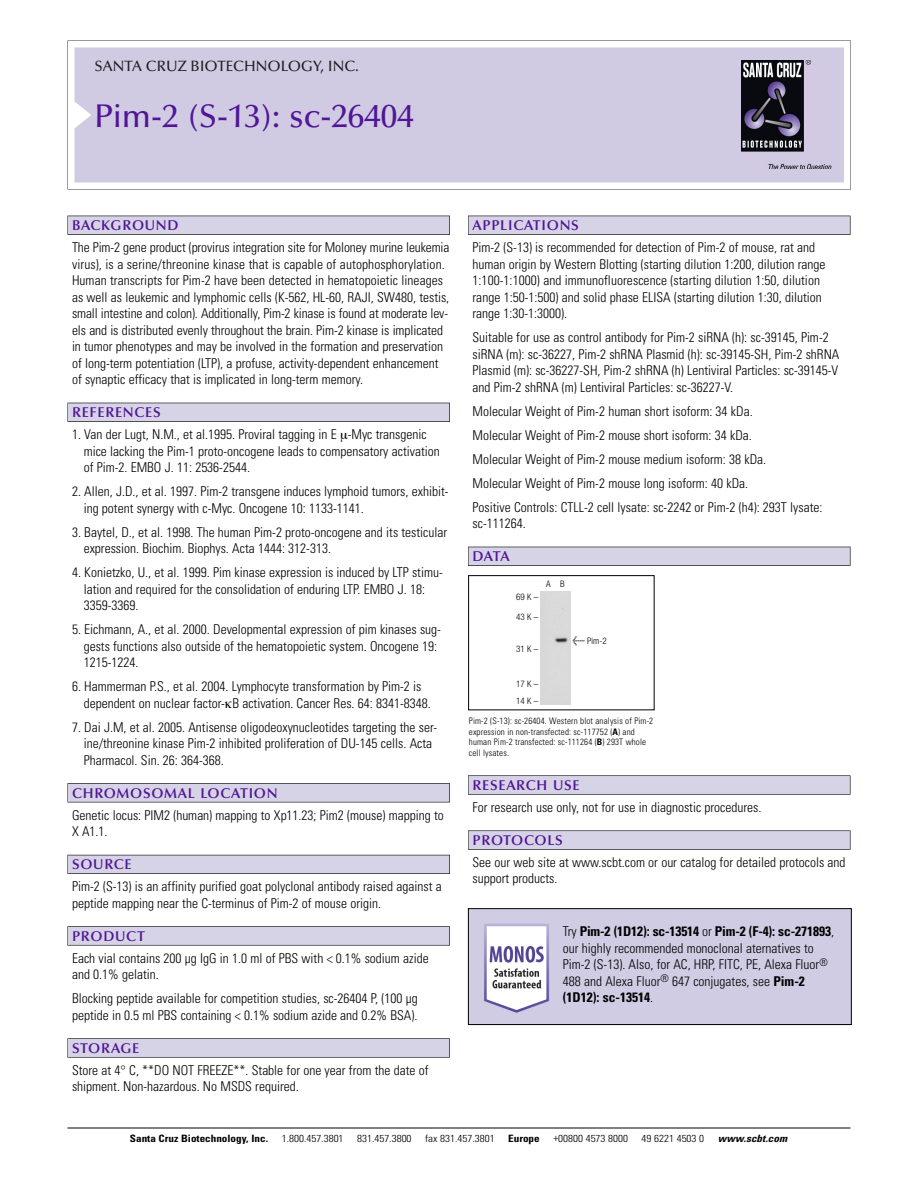
<style>
.page{position:relative;width:918px;height:1188px;background:#fff}
.page>*{position:absolute;margin:0;border:0;box-sizing:border-box;transform-origin:0 0}
.t1{font:500 33px "Optima";color:#511695}
.t2{font:500 15px "Optima";color:#231f20}
.t3{font:600 14.25px "Optima";letter-spacing:.05em;color:#511695}
.t4{font:300 condensed 13.5px/16.5px "Univers";color:#000}
.t5{font:300 condensed 10.2px "Univers";color:#000;scale:1.1 1}
.t6{font:700 condensed 10.2px "Univers";color:#000;scale:1.1 1}
.t7{font:italic 700 condensed 10.2px "Univers";letter-spacing:.005em;color:#000;scale:1.1 1}
.t8{font:300 condensed 9px/10.5px "Univers";letter-spacing:.015em;color:#000}
.t9{font:300 condensed 9px/16.4px "Helvetica Neue";color:#000}
.s1{font-family:"Meta Plus";font-weight:400;font-stretch:normal;font-size:10.5px}
.s2{font-weight:700}
</style>
<div class="page">
<svg style="left:68px;top:40px;width:783px;height:149px"></svg>
<div style="left:74px;top:47px;width:770px;height:135px;background:#d1cae3"></div>
<img style="left:741px;top:60px;width:90px;height:108px">
<div style="left:68px;top:216px;width:382px;height:19px;background:#525155"></div>
<div style="left:68px;top:216px;width:381px;height:18px;background:#d7d3e7"></div>
<div style="left:68px;top:403px;width:382px;height:19px;background:#515055"></div>
<div style="left:68px;top:403px;width:381px;height:18px;background:#d7d3e7"></div>
<div style="left:68px;top:783px;width:382px;height:19px;background:#545357"></div>
<div style="left:68px;top:784px;width:381px;height:18px;background:#d7d3e7"></div>
<div style="left:68px;top:855px;width:382px;height:19px;background:#54535a"></div>
<div style="left:68px;top:855px;width:381px;height:18px;background:#d7d3e7"></div>
<svg style="left:68px;top:926px;width:382px;height:20px"></svg>
<div style="left:68px;top:927px;width:381px;height:18px;background:#d7d3e7"></div>
<div style="left:68px;top:1038px;width:382px;height:20px;background:#626263"></div>
<div style="left:68px;top:1039px;width:381px;height:18px;background:#d7d3e7"></div>
<div style="left:468px;top:216px;width:382px;height:19px;background:#525155"></div>
<div style="left:468px;top:216px;width:382px;height:18px;background:#d7d3e7"></div>
<div style="left:468px;top:547px;width:382px;height:19px;background:#515055"></div>
<div style="left:468px;top:547px;width:382px;height:18px;background:#d7d3e7"></div>
<div style="left:468px;top:775px;width:382px;height:20px;background:#666"></div>
<div style="left:468px;top:776px;width:382px;height:18px;background:#d7d3e7"></div>
<svg style="left:468px;top:830px;width:382px;height:20px"></svg>
<div style="left:468px;top:831px;width:382px;height:18px;background:#d7d3e7"></div>
<hr style="left:68px;top:1128px;width:782px;height:1px;background:#000">
<div style="left:468px;top:575px;width:187px;height:135px;border:1px solid #000"></div>
<div style="left:540px;top:592px;width:30px;height:112px;background:#d9d9d9"></div>
<img style="left:470px;top:910px;width:380px;height:113px">
<div style="left:468px;top:908px;width:384px;height:117px;border:1px solid #000"></div>
<p class="t2" style="left:94px;top:61px;width:266px">SANTA CRUZ BIOTECHNOLOGY, INC.</p>
<h1 class="t1" style="left:94px;top:103px;width:321px">Pim-2 (S-13): sc-26404</h1>
<p class="t3" style="left:72px;top:219px;width:108px">BACKGROUND</p>
<p class="t4" style="left:72px;top:240px;width:379px">The Pim-2 gene product (provirus integration site for Moloney murine leukemia virus), is a serine/threonine kinase that is capable of autophosphorylation.<br>Human transcripts for Pim-2 have been detected in hematopoietic lineages as well as leukemic and lymphomic cells (K-562, HL-60, RAJI, SW480, testis, small intestine and colon). Additionally, Pim-2 kinase is found at moderate lev&shy;els and is distributed evenly throughout the brain. Pim-2 kinase is implicated in tumor phenotypes and may be involved in the formation and preservation of long-term potentiation (LTP), a profuse, activity-dependent enhancement of synaptic efficacy that is implicated in long-term memory.</p>
<p class="t3" style="left:72px;top:407px;width:90px">REFERENCES</p>
<p class="t4" style="left:84px;top:427px;width:358px;text-indent:-12px">1. Van der Lugt, N.M., et al.1995. Proviral tagging in E -Myc transgenic mice lacking the Pim-1 proto-oncogene leads to compensatory activation of Pim-2. EMBO J. 11: 2536-2544.</p>
<p class="t4" style="left:84px;top:484px;width:366px;text-indent:-12px">2. Allen, J.D., et al. 1997. Pim-2 transgene induces lymphoid tumors, exhibit&shy;ing potent synergy with c-Myc. Oncogene 10: 1133-1141.</p>
<p class="t4" style="left:84px;top:525px;width:365px;text-indent:-12px">3. Baytel, D., et al. 1998. The human Pim-2 proto-oncogene and its testicular expression. Biochim. Biophys. Acta 1444: 312-313.</p>
<p class="t4" style="left:84px;top:565px;width:361px;text-indent:-12px">4. Konietzko, U., et al. 1999. Pim kinase expression is induced by LTP stimu&shy;lation and required for the consolidation of enduring LTP. EMBO J. 18:<br>3359-3369.</p>
<p class="t4" style="left:84px;top:622px;width:359px;text-indent:-12px">5. Eichmann, A., et al. 2000. Developmental expression of pim kinases sug&shy;gests functions also outside of the hematopoietic system. Oncogene 19:<br>1215-1224.</p>
<p class="t4" style="left:84px;top:679px;width:349px;text-indent:-12px">6. Hammerman P.S., et al. 2004. Lymphocyte transformation by Pim-2 is dependent on nuclear factor- B activation. Cancer Res. 64: 8341-8348.</p>
<p class="t4" style="left:84px;top:720px;width:355px;text-indent:-12px">7. Dai J.M, et al. 2005. Antisense oligodeoxynucleotides targeting the ser&shy;ine/threonine kinase Pim-2 inhibited proliferation of DU-145 cells. Acta<br>Pharmacol. Sin. 26: 364-368.</p>
<p class="t3" style="left:72px;top:787px;width:207px">CHROMOSOMAL LOCATION</p>
<p class="t4" style="left:72px;top:808px;width:373px">Genetic locus: PIM2 (human) mapping to Xp11.23; Pim2 (mouse) mapping to<br>X A1.1.</p>
<p class="t3" style="left:72px;top:859px;width:61px">SOURCE</p>
<p class="t4" style="left:72px;top:879px;width:371px">Pim-2 (S-13) is an affinity purified goat polyclonal antibody raised against a peptide mapping near the C-terminus of Pim-2 of mouse origin.</p>
<p class="t3" style="left:72px;top:930px;width:74px">PRODUCT</p>
<p class="t4" style="left:72px;top:951px;width:358px">Each vial contains 200 µg IgG in 1.0 ml of PBS with &lt; 0.1% sodium azide and 0.1% gelatin.</p>
<p class="t4" style="left:72px;top:991px;width:347px">Blocking peptide available for competition studies, sc-26404 P, (100 µg peptide in 0.5 ml PBS containing &lt; 0.1% sodium azide and 0.2% BSA).</p>
<p class="t3" style="left:72px;top:1042px;width:69px">STORAGE</p>
<p class="t4" style="left:72px;top:1063px;width:358px">Store at 4° C, **DO NOT FREEZE**. Stable for one year from the date of shipment. Non-hazardous. No MSDS required.</p>
<p class="t3" style="left:473px;top:219px;width:108px">APPLICATIONS</p>
<p class="t4" style="left:473px;top:240px;width:355px">Pim-2 (S-13) is recommended for detection of Pim-2 of mouse, rat and human origin by Western Blotting (starting dilution 1:200, dilution range 1:100-1:1000) and immunofluorescence (starting dilution 1:50, dilution range 1:50-1:500) and solid phase ELISA (starting dilution 1:30, dilution range 1:30-1:3000).</p>
<p class="t4" style="left:473px;top:330px;width:368px">Suitable for use as control antibody for Pim-2 siRNA (h): sc-39145, Pim-2 siRNA (m): sc-36227, Pim-2 shRNA Plasmid (h): sc-39145-SH, Pim-2 shRNA Plasmid (m): sc-36227-SH, Pim-2 shRNA (h) Lentiviral Particles: sc-39145-V and Pim-2 shRNA (m) Lentiviral Particles: sc-36227-V.</p>
<p class="t4" style="left:473px;top:400px;width:351px;line-height:24px">Molecular Weight of Pim-2 human short isoform: 34 kDa.<br>Molecular Weight of Pim-2 mouse short isoform: 34 kDa.<br>Molecular Weight of Pim-2 mouse medium isoform: 38 kDa.<br>Molecular Weight of Pim-2 mouse long isoform: 40 kDa.<br>Positive Controls: CTLL-2 cell lysate: sc-2242 or Pim-2 (h4): 293T lysate:</p>
<p class="t4" style="left:473px;top:516px;width:55px">sc-111264.</p>
<p class="t3" style="left:473px;top:551px;width:39px">DATA</p>
<p class="t9" style="left:546px;top:577px;width:20px">A B</p>
<p class="t9" style="left:516px;top:589px;width:24px">69K–</p>
<p class="t9" style="left:516px;top:610px;width:24px">43K–</p>
<p class="t9" style="left:516px;top:642px;width:24px">31K–</p>
<p class="t9" style="left:516px;top:677px;width:24px">17K–<br>14K–</p>
<p class="t9" style="left:572px;top:633px;width:36px"><span class="s1">&lt;</span> Pim-2</p>
<p class="t8" style="left:469px;top:717px;width:186px">Pim-2 (S-13): sc-26404. Western blot analysis of Pim-2 expression in non-transfected: sc-117752 (<span class="s2">A</span>) and human Pim-2 transfected: sc-111264 (<span class="s2">B</span>) 293T whole cell lysates.</p>
<p class="t3" style="left:473px;top:779px;width:109px">RESEARCH USE</p>
<p class="t4" style="left:473px;top:800px;width:290px">For research use only, not for use in diagnostic procedures.</p>
<p class="t3" style="left:473px;top:834px;width:92px">PROTOCOLS</p>
<p class="t4" style="left:473px;top:855px;width:375px">See our web site at www.scbt.com or our catalog for detailed protocols and support products.</p>
<p class="t4" style="left:563px;top:924px;width:273px">Try <span class="s2">Pim-2 (1D12): sc-13514</span> or <span class="s2">Pim-2 (F-4): sc-271893</span>, our highly recommended monoclonal aternatives to Pim-2 (S-13). Also, for AC, HRP, FITC, PE, Alexa Fluor<sup>® </sup>488 and Alexa Fluor<sup>®</sup> 647 conjugates, see <span class="s2">Pim-2 (1D12): sc-13514</span>.</p>
<p class="t6" style="left:130px;top:1135px;width:127px">Santa Cruz Biotechnology, Inc.</p>
<p class="t5" style="left:282px;top:1135px;width:58px">1.800.457.3801</p>
<p class="t5" style="left:357px;top:1135px;width:51px">831.457.3800</p>
<p class="t5" style="left:425px;top:1135px;width:65px">fax 831.457.3801</p>
<p class="t6" style="left:508px;top:1135px;width:30px">Europe</p>
<p class="t5" style="left:553px;top:1135px;width:69px">+00800 4573 8000</p>
<p class="t5" style="left:642px;top:1135px;width:58px">49 6221 4503 0</p>
<p class="t7" style="left:718px;top:1135px;width:64px">www.scbt.com</p>
</div>
